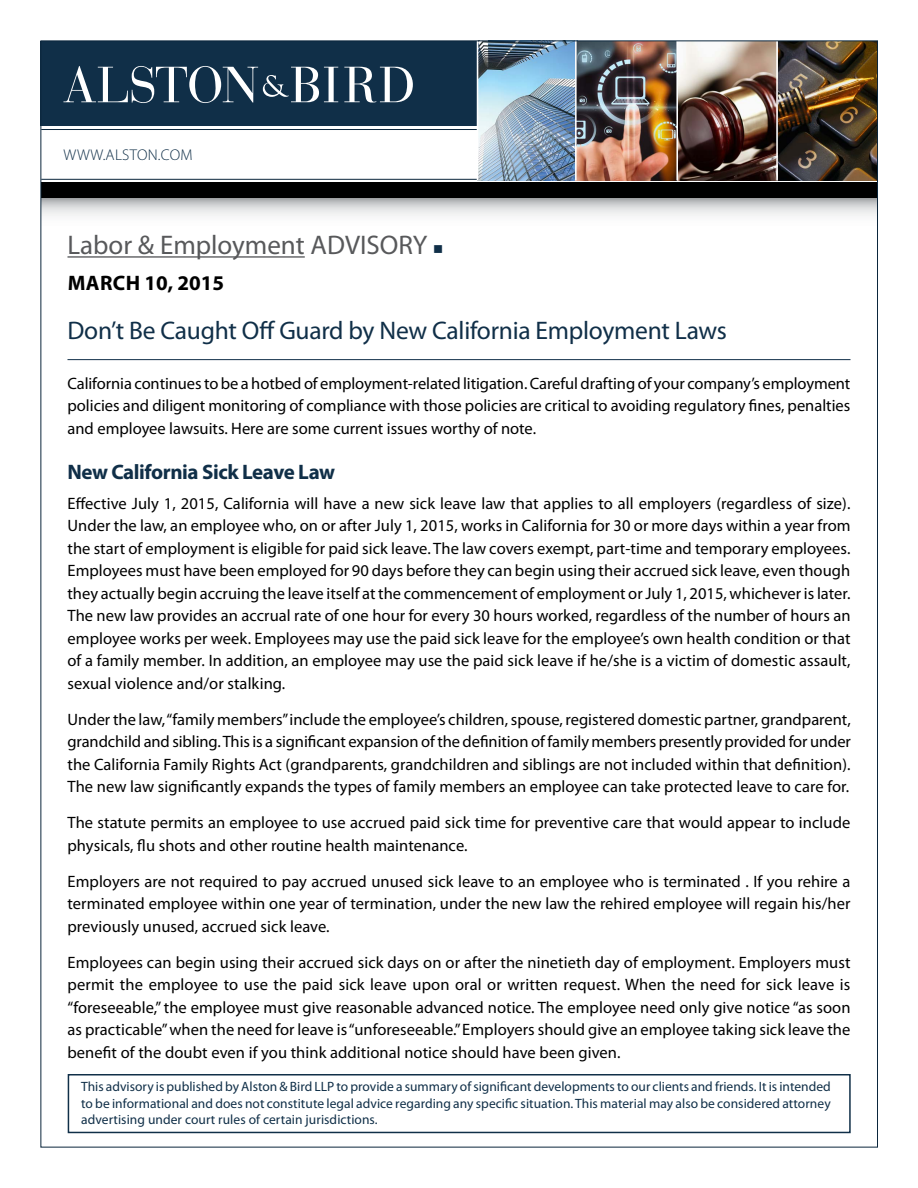
<style>
.page{position:relative;width:918px;height:1188px;background:#fff}
.page>*{position:absolute;margin:0;border:0;box-sizing:border-box;transform-origin:0 0}
.t1{font:27px "Myriad Pro";color:#58595b}
.t2{font:25.5px "Myriad Pro";letter-spacing:-.01em;color:#102f48}
.t3{font:700 21px "Myriad Pro";letter-spacing:-.02em;color:#102f48}
.t4{font:700 21px "Myriad Pro";letter-spacing:.01em;color:#000}
.t5{font:16.5px/22.5px "Myriad Pro";letter-spacing:.005em;color:#000;text-align:justify}
.t6{font:300 15.6px "Myriad Pro";letter-spacing:.02em;color:#102f48}
.t7{font:13.5px/16.5px "Myriad Pro";letter-spacing:.005em;color:#102f48;text-align:justify}
.s1{color:#102f48}
</style>
<div class="page">
<svg style="left:42px;top:198px;width:834px;height:18px"></svg>
<div style="left:40px;top:41px;width:836px;height:85px;background:#102f48"></div>
<img style="left:478px;top:42px;width:398px;height:138px">
<hr style="left:477px;top:40px;width:1px;height:140px;background:#fff">
<hr style="left:575px;top:40px;width:2px;height:140px;background:#fff">
<hr style="left:676px;top:40px;width:2px;height:140px;background:#fff">
<hr style="left:776px;top:40px;width:2px;height:140px;background:#fff">
<hr style="left:41px;top:129px;width:436px;height:1px;background:#0b263c">
<hr style="left:41px;top:179px;width:436px;height:1px;background:#0b263c">
<div style="left:41px;top:182px;width:837px;height:16px;background:#000"></div>
<svg style="left:344px;top:67px;width:69px;height:36px"></svg>
<svg style="left:63px;top:66px;width:275px;height:37px"></svg>
<div style="left:68px;top:1074px;width:783px;height:59px;border:2px solid #102f48"></div>
<hr style="left:68px;top:256px;width:237px;height:2px;background:#58595b">
<hr style="left:68px;top:359px;width:782px;height:1px;background:#102f48">
<p class="t6" style="left:64px;top:145px;width:131px">WWW.ALSTON.COM</p>
<h1 class="t1" style="left:68px;top:229px;width:377px">Labor &amp; Employment ADVISORY <span class="s1">■</span></h1>
<p class="t4" style="left:68px;top:269px;width:158px">MARCH 10, 2015</p>
<h2 class="t2" style="left:68px;top:315px;width:661px">Don’t Be Caught Off Guard by New California Employment Laws</h2>
<p class="t5" style="left:68px;top:371px;width:784px">California continues to be a hotbed of employment-related litigation. Careful drafting of your company’s employment policies and diligent monitoring of compliance with those policies are critical to avoiding regulatory fines, penalties and employee lawsuits. Here are some current issues worthy of note.</p>
<p class="t3" style="left:68px;top:458px;width:269px">New California Sick Leave Law</p>
<p class="t5" style="left:68px;top:491px;width:785px">Effective July 1, 2015, California will have a new sick leave law that applies to all employers (regardless of size).<br>Under the law, an employee who, on or after July 1, 2015, works in California for 30 or more days within a year from the start of employment is eligible for paid sick leave. The law covers exempt, part-time and temporary employees.<br>Employees must have been employed for 90 days before they can begin using their accrued sick leave, even though they actually begin accruing the leave itself at the commencement of employment or July 1, 2015, whichever is later.<br>The new law provides an accrual rate of one hour for every 30 hours worked, regardless of the number of hours an employee works per week. Employees may use the paid sick leave for the employee’s own health condition or that of a family member. In addition, an employee may use the paid sick leave if he/she is a victim of domestic assault, sexual violence and/or stalking.</p>
<p class="t5" style="left:68px;top:708px;width:785px">Under the law, “family members” include the employee’s children, spouse, registered domestic partner, grandparent, grandchild and sibling. This is a significant expansion of the definition of family members presently provided for under the California Family Rights Act (grandparents, grandchildren and siblings are not included within that definition).<br>The new law significantly expands the types of family members an employee can take protected leave to care for.</p>
<p class="t5" style="left:68px;top:811px;width:784px">The statute permits an employee to use accrued paid sick time for preventive care that would appear to include physicals, flu shots and other routine health maintenance.</p>
<p class="t5" style="left:68px;top:870px;width:784px">Employers are not required to pay accrued unused sick leave to an employee who is terminated . If you rehire a terminated employee within one year of termination, under the new law the rehired employee will regain his/her previously unused, accrued sick leave.</p>
<p class="t5" style="left:68px;top:951px;width:785px">Employees can begin using their accrued sick days on or after the ninetieth day of employment. Employers must permit the employee to use the paid sick leave upon oral or written request. When the need for sick leave is “foreseeable,” the employee must give reasonable advanced notice. The employee need only give notice “as soon as practicable” when the need for leave is “unforeseeable.” Employers should give an employee taking sick leave the benefit of the doubt even if you think additional notice should have been given.</p>
<p class="t7" style="left:81px;top:1078px;width:751px">This advisory is published by Alston &amp; Bird LLP to provide a summary of significant developments to our clients and friends. It is intended to be informational and does not constitute legal advice regarding any specific situation. This material may also be considered attorney advertising under court rules of certain jurisdictions.</p>
</div>
